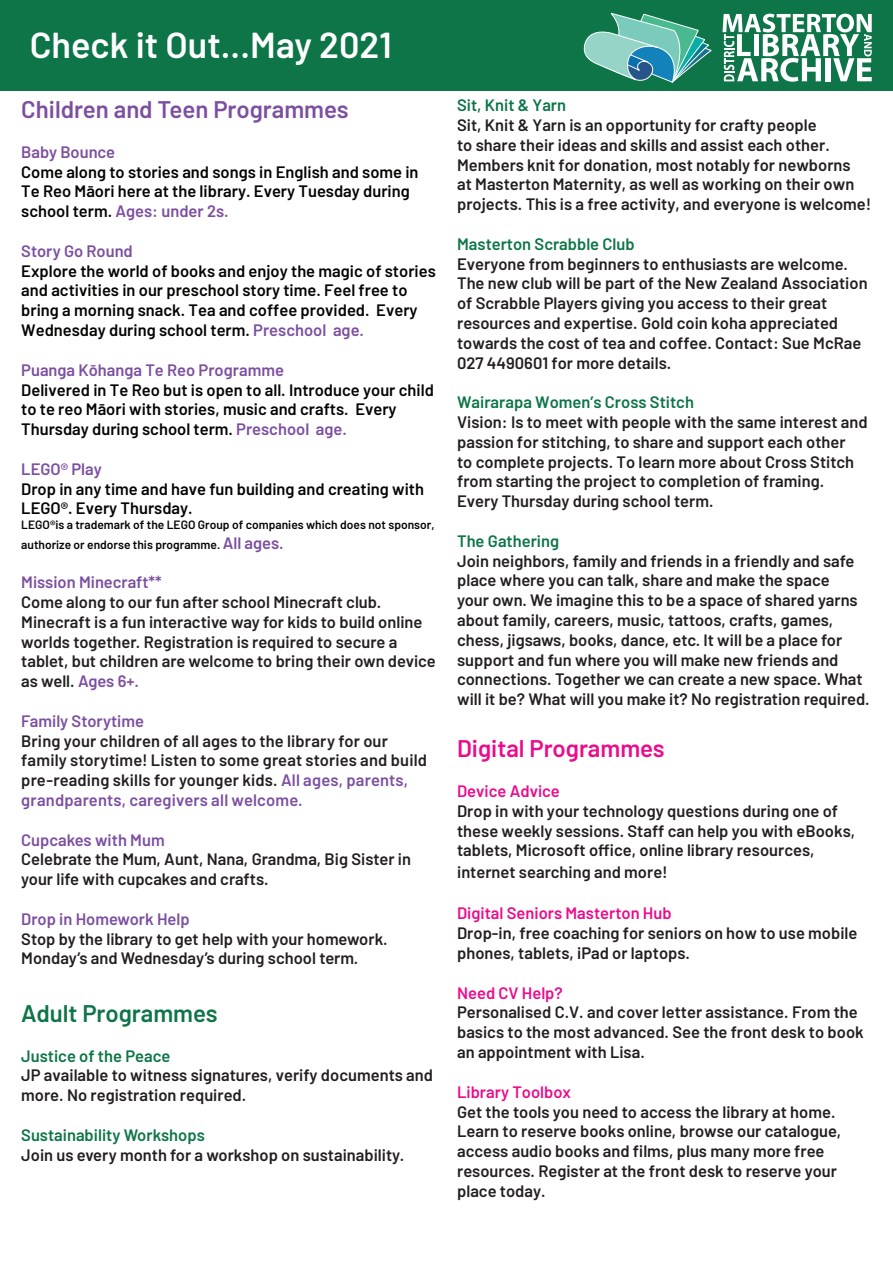
<style>
.page{position:relative;width:893px;height:1263px;background:#fff}
.page>*{position:absolute;margin:0;border:0;box-sizing:border-box;transform-origin:0 0}
.t1{font:600 36px "Barlow";color:#fff}
.t2{font:600 24px "Barlow";color:#7c4fa0}
.t3{font:600 24px "Barlow";color:#ea0c8d}
.t4{font:600 24px "Barlow";color:#0d7548}
.t5{font:600 16.5px/19.8px "Barlow";color:#231f20}
.t6{font:600 16.5px/19.8px "Barlow";color:#040503}
.t7{font:600 16.5px "Barlow";color:#7c4fa0}
.t8{font:600 16.5px "Barlow";color:#0d7547}
.t9{font:600 16.5px "Barlow";color:#ea0c8d}
.t10{font:600 16.5px "Barlow";color:#ea0e8d}
.t11{font:600 16.5px "Barlow";color:#0d7548}
.t12{font:600 12px/19.8px "Barlow";color:#040503}
.s1{color:#7c4fa0}
.s2{font-size:16.5px;color:#7c4fa0}
.s3{color:#7d4fa0}
</style>
<div class="page">
<div style="left:0;top:0;width:893px;height:90px;background:#0d7547"></div>
<svg style="left:722px;top:14px;width:150px;height:68px"></svg>
<svg style="left:584px;top:13px;width:127px;height:70px"></svg>
<p class="t1" style="left:30px;top:19px;width:363px">Check it Out...May 2021</p>
<p class="t2" style="left:21px;top:92px;width:329px">Children and Teen Programmes</p>
<p class="t7" style="left:21px;top:140px;width:95px">Baby Bounce</p>
<p class="t6" style="left:21px;top:160px;width:399px">Come along to stories and songs in English and some in<br>Te Reo Māori here at the library. Every Tuesday during school term. <span class="s1">Ages: under 2s.</span></p>
<p class="t7" style="left:21px;top:239px;width:113px">Story Go Round</p>
<p class="t6" style="left:21px;top:259px;width:416px">Explore the world of books and enjoy the magic of stories and activities in our preschool story time. Feel free to bring a morning snack. Tea and coffee provided. Every Wednesday during school term. <span class="s1">Preschool age.</span></p>
<p class="t7" style="left:21px;top:358px;width:264px">Puanga Kōhanga Te Reo Programme</p>
<p class="t6" style="left:21px;top:378px;width:414px">Delivered in Te Reo but is open to all. Introduce your child to te reo Māori with stories, music and crafts. Every<br>Thursday during school term. <span class="s1">Preschool age.</span></p>
<p class="t7" style="left:21px;top:457px;width:82px">LEGO® Play</p>
<p class="t6" style="left:21px;top:477px;width:404px">Drop in any time and have fun building and creating with<br>LEGO®. Every Thursday.</p>
<p class="t12" style="left:21px;top:513px;width:415px">LEGO®is a trademark of the LEGO Group of companies which does not sponsor, authorize or endorse this programme. <span class="s2">All ages.</span></p>
<p class="t7" style="left:21px;top:570px;width:142px">Mission Minecraft**</p>
<p class="t5" style="left:21px;top:591px;width:416px">Come along to our fun after school Minecraft club.<br>Minecraft is a fun interactive way for kids to build online worlds together. Registration is required to secure a tablet, but children are welcome to bring their own device as well. <span class="s3">Ages 6+.</span></p>
<p class="t7" style="left:21px;top:709px;width:124px">Family Storytime</p>
<p class="t5" style="left:21px;top:729px;width:407px">Bring your children of all ages to the library for our family storytime! Listen to some great stories and build pre-reading skills for younger kids. <span class="s1">All ages, parents, grandparents, caregivers all welcome.</span></p>
<p class="t7" style="left:21px;top:827px;width:145px">Cupcakes with Mum</p>
<p class="t5" style="left:21px;top:848px;width:391px">Celebrate the Mum, Aunt, Nana, Grandma, Big Sister in your life with cupcakes and crafts.</p>
<p class="t7" style="left:21px;top:907px;width:170px">Drop in Homework Help</p>
<p class="t5" style="left:21px;top:927px;width:368px">Stop by the library to get help with your homework.<br>Monday’s and Wednesday’s during school term.</p>
<p class="t4" style="left:21px;top:996px;width:198px">Adult Programmes</p>
<p class="t8" style="left:21px;top:1043px;width:151px">Justice of the Peace</p>
<p class="t5" style="left:21px;top:1064px;width:413px">JP available to witness signatures, verify documents and more. No registration required.</p>
<p class="t8" style="left:21px;top:1123px;width:185px">Sustainability Workshops</p>
<p class="t5" style="left:21px;top:1143px;width:384px">Join us every month for a workshop on sustainability.</p>
<p class="t8" style="left:457px;top:93px;width:111px">Sit, Knit &amp; Yarn</p>
<p class="t5" style="left:457px;top:114px;width:416px">Sit, Knit &amp; Yarn is an opportunity for crafty people<br>to share their ideas and skills and assist each other.<br>Members knit for donation, most notably for newborns<br>at Masterton Maternity, as well as working on their own projects. This is a free activity, and everyone is welcome!</p>
<p class="t8" style="left:457px;top:232px;width:179px">Masterton Scrabble Club</p>
<p class="t5" style="left:457px;top:252px;width:412px">Everyone from beginners to enthusiasts are welcome.<br>The new club will be part of the New Zealand Association of Scrabble Players giving you access to their great resources and expertise. Gold coin koha appreciated towards the cost of tea and coffee. Contact: Sue McRae 027 4490601 for more details.</p>
<p class="t8" style="left:457px;top:390px;width:238px">Wairarapa Women’s Cross Stitch</p>
<p class="t5" style="left:457px;top:411px;width:412px">Vision: Is to meet with people with the same interest and passion for stitching, to share and support each other<br>to complete projects. To learn more about Cross Stitch from starting the project to completion of framing.</p>
<p class="t5" style="left:457px;top:490px;width:258px">Every Thursday during school term.</p>
<p class="t11" style="left:457px;top:529px;width:104px">The Gathering</p>
<p class="t5" style="left:457px;top:549px;width:414px">Join neighbors, family and friends in a friendly and safe place where you can talk, share and make the space<br>your own. We imagine this to be a space of shared yarns about family, careers, music, tattoos, crafts, games, chess, jigsaws, books, dance, etc. It will be a place for support and fun where you will make new friends and connections. Together we can create a new space. What will it be? What will you make it? No registration required.</p>
<p class="t3" style="left:457px;top:731px;width:209px">Digital Programmes</p>
<p class="t9" style="left:457px;top:779px;width:104px">Device Advice</p>
<p class="t5" style="left:457px;top:800px;width:400px">Drop in with your technology questions during one of these weekly sessions. Staff can help you with eBooks, tablets, Microsoft office, online library resources,</p>
<p class="t5" style="left:457px;top:861px;width:212px">internet searching and more!</p>
<p class="t9" style="left:457px;top:901px;width:216px">Digital Seniors Masterton Hub</p>
<p class="t5" style="left:457px;top:922px;width:402px">Drop-in, free coaching for seniors on how to use mobile phones, tablets, iPad or laptops.</p>
<p class="t9" style="left:457px;top:981px;width:107px">Need CV Help?</p>
<p class="t5" style="left:457px;top:1001px;width:408px">Personalised C.V. and cover letter assistance. From the basics to the most advanced. See the front desk to book an appointment with Lisa.</p>
<p class="t10" style="left:457px;top:1080px;width:115px">Library Toolbox</p>
<p class="t5" style="left:457px;top:1100px;width:386px">Get the tools you need to access the library at home.<br>Learn to reserve books online, browse our catalogue, access audio books and films, plus many more free resources. Register at the front desk to reserve your place today.</p>
</div>
